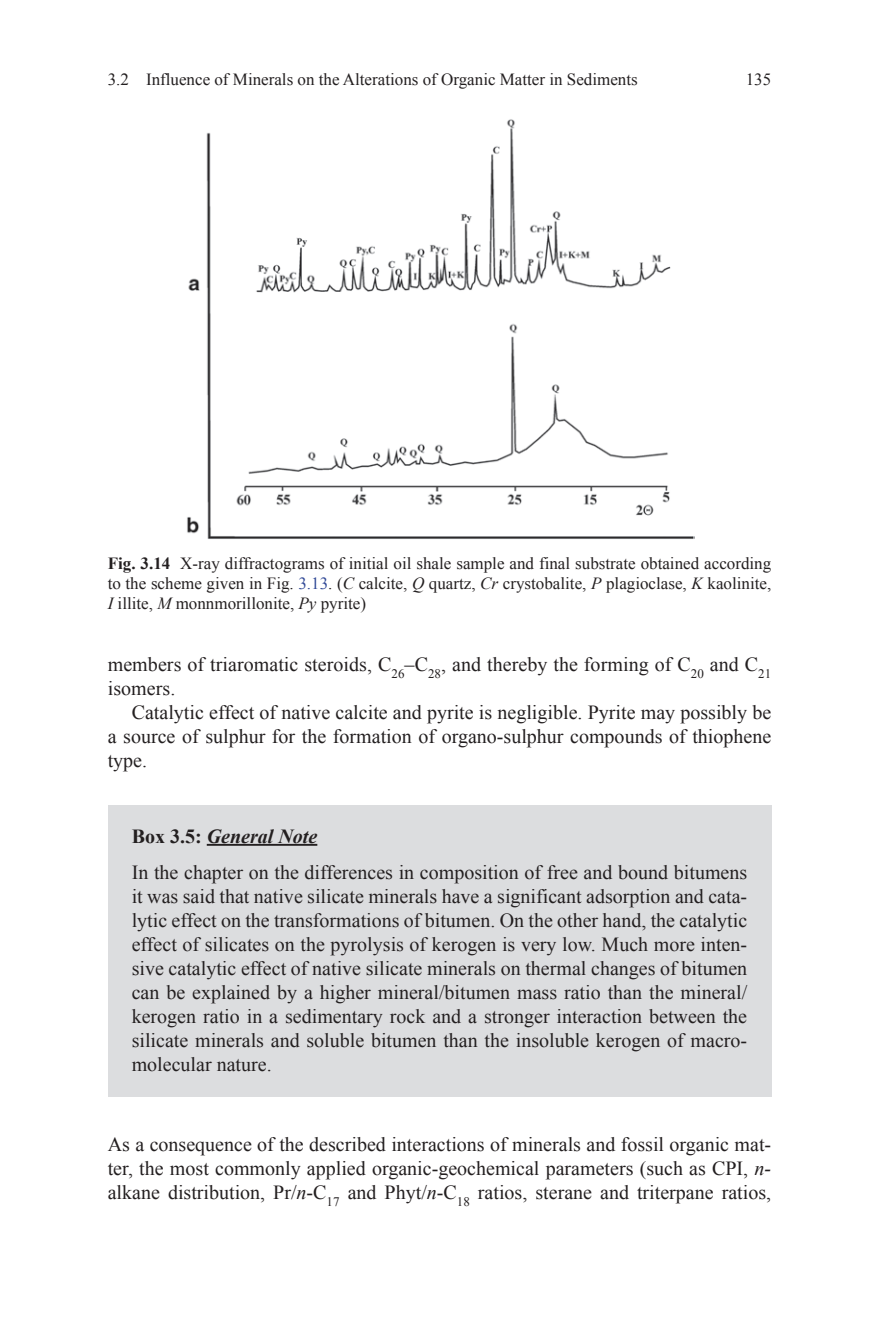
<style>
.page{position:relative;width:879px;height:1333px;background:#fff}
.page>*{position:absolute;margin:0;border:0;box-sizing:border-box;transform-origin:0 0}
.t1{font:20px/24px "Times New Roman PSMT222";color:#231f20;text-align:justify}
.t2{font:italic 700 20px "Times New Roman";color:#231f20}
.t3{font:17px/20px "Times New Roman PSMT222";color:#231f20;text-align:justify}
.s1{font-family:"Times New Roman PS Bold MT2"}
.s2{color:#324a97}
.s3{font-family:"Times New Roman";font-style:italic}
.s4{font-style:normal}
</style>
<div class="page">
<img style="left:187px;top:119px;width:508px;height:420px">
<div style="left:108px;top:805px;width:663px;height:291px;background:#dcdddf"></div>
<hr style="left:207px;top:843px;width:110px;height:2px;background:#231f20">
<p class="t3" style="left:108px;top:69px;width:531px">3.2 Influence of Minerals on the Alterations of Organic Matter in Sediments</p>
<p class="t3" style="left:746px;top:69px;width:27px">135</p>
<p class="t3" style="left:108px;top:553px;width:665px"><span class="s1">Fig. 3.14</span> X-ray diffractograms of initial oil shale sample and final substrate obtained according to the scheme given in Fig. <span class="s2">3.13</span>. (<span class="s3">C</span> calcite, <span class="s3">Q</span> quartz, <span class="s3">Cr</span> crystobalite, <span class="s3">P</span> plagioclase, <span class="s3">K</span> kaolinite, <span class="s3">I</span> illite, <span class="s3">M</span> monnmorillonite, <span class="s3">Py</span> pyrite)</p>
<p class="t1" style="left:108px;top:652px;width:665px">members of triaromatic steroids, C<sub>26</sub>–C<sub>28</sub>, and thereby the forming of C<sub>20</sub> and C<sub>21 </sub>isomers.</p>
<p class="t1" style="left:108px;top:700px;width:665px;text-indent:24px">Catalytic effect of native calcite and pyrite is negligible. Pyrite may possibly be a source of sulphur for the formation of organo-sulphur compounds of thiophene type.</p>
<p class="t2" style="left:132px;top:822px;width:187px"><span class="s4">Box 3.5:</span> General Note</p>
<p class="t1" style="left:132px;top:859px;width:617px">In the chapter on the differences in composition of free and bound bitumens it was said that native silicate minerals have a significant adsorption and cata&shy;lytic effect on the transformations of bitumen. On the other hand, the catalytic effect of silicates on the pyrolysis of kerogen is very low. Much more inten&shy;sive catalytic effect of native silicate minerals on thermal changes of bitumen can be explained by a higher mineral/bitumen mass ratio than the mineral/ kerogen ratio in a sedimentary rock and a stronger interaction between the silicate minerals and soluble bitumen than the insoluble kerogen of macro&shy;molecular nature.</p>
<p class="t1" style="left:108px;top:1132px;width:665px">As a consequence of the described interactions of minerals and fossil organic mat&shy;ter, the most commonly applied organic-geochemical parameters (such as CPI, <span class="s3">n&shy;</span>alkane distribution, Pr/<span class="s3">n</span>-C<sub>17</sub> and Phyt/<span class="s3">n</span>-C<sub>18</sub> ratios, sterane and triterpane ratios,</p>
</div>
